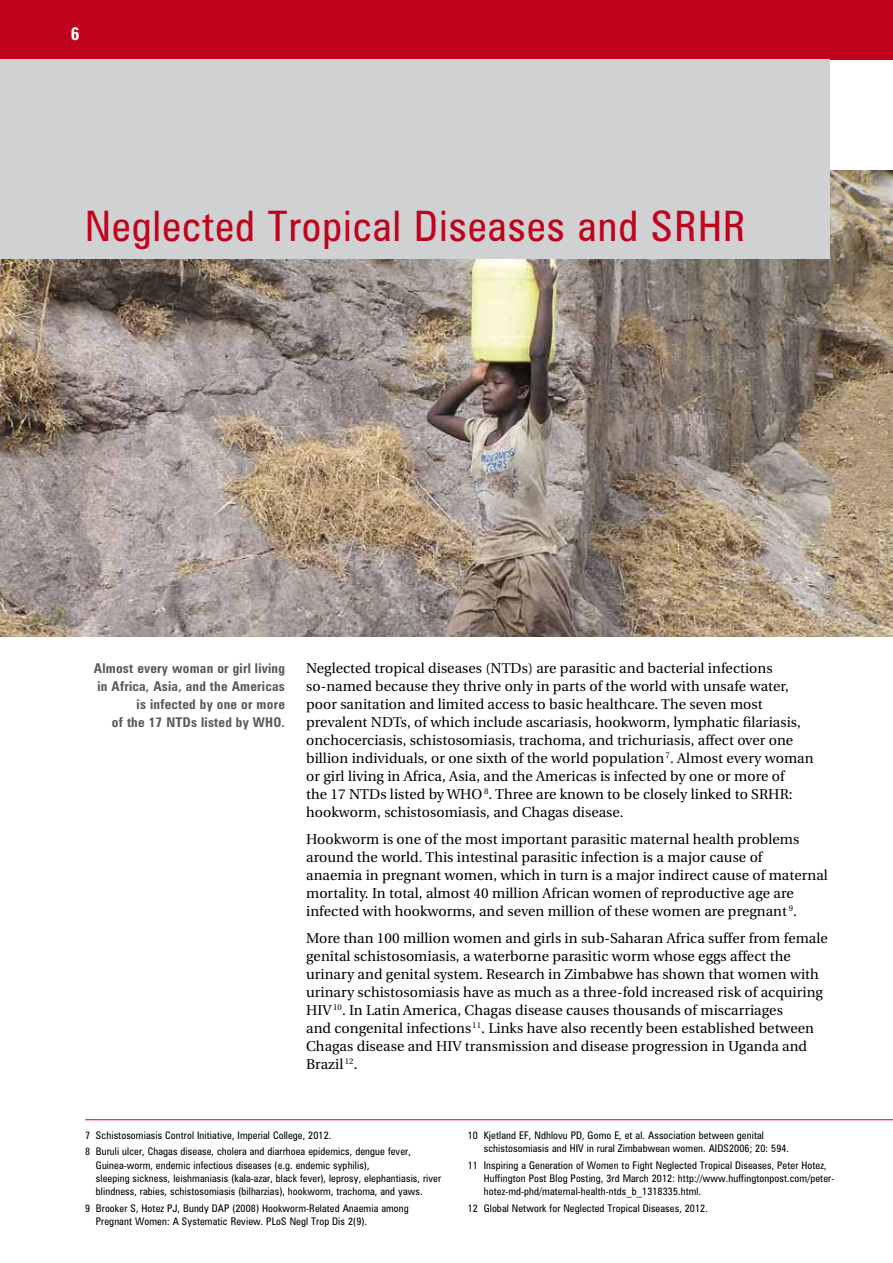
<style>
.page{position:relative;width:893px;height:1263px;background:#fff}
.page>*{position:absolute;margin:0;border:0;box-sizing:border-box;transform-origin:0 0}
.t1{font:condensed 42px "Zurich BT";letter-spacing:.025em;color:#c0031d}
.t2{font:700 condensed 18px "Zurich BT";color:#fff}
.t3{font:14.25px/18px "Utopia";letter-spacing:.005em;color:#000}
.t4{font:700 condensed 13.5px/18px "Zurich BT";letter-spacing:.015em;color:#58585a;text-align:right}
.t5{font:condensed 10.5px/13.2px "Zurich BT";letter-spacing:.01em;color:#000}
</style>
<div class="page">
<div style="left:0;top:0;width:893px;height:60px;background:#c0031d"></div>
<img style="left:0;top:170px;width:893px;height:467px">
<div style="left:0;top:60px;width:829px;height:199px;background:#d0d1d2"></div>
<hr style="left:85px;top:1119px;width:808px;height:1px;background:#c0031d">
<p class="t2" style="left:71px;top:22px;width:10px">6</p>
<h1 class="t1" style="left:85px;top:200px;width:662px">Neglected Tropical Diseases and SRHR</h1>
<p class="t4" style="left:94px;top:659px;width:192px">Almost every woman or girl living in Africa, Asia, and the Americas is infected by one or more<br>of the 17 NTDs listed by WHO.</p>
<p class="t3" style="left:306px;top:659px;width:509px">Neglected tropical diseases (NTDs) are parasitic and bacterial infections so-named because they thrive only in parts of the world with unsafe water, poor sanitation and limited access to basic healthcare. The seven most prevalent NDTs, of which include ascariasis, hookworm, lymphatic filariasis, onchocerciasis, schistosomiasis, trachoma, and trichuriasis, affect over one billion individuals, or one sixth of the world population<sup>7</sup>. Almost every woman or girl living in Africa, Asia, and the Americas is infected by one or more of<br>the 17 NTDs listed by WHO <sup>8</sup>. Three are known to be closely linked to SRHR: hookworm, schistosomiasis, and Chagas disease.</p>
<p class="t3" style="left:306px;top:830px;width:523px">Hookworm is one of the most important parasitic maternal health problems around the world. This intestinal parasitic infection is a major cause of<br>anaemia in pregnant women, which in turn is a major indirect cause of maternal mortality. In total, almost 40 million African women of reproductive age are infected with hookworms, and seven million of these women are pregnant <sup>9</sup>.</p>
<p class="t3" style="left:306px;top:929px;width:523px">More than 100 million women and girls in sub-Saharan Africa suffer from female genital schistosomiasis, a waterborne parasitic worm whose eggs affect the urinary and genital system. Research in Zimbabwe has shown that women with urinary schistosomiasis have as much as a three-fold increased risk of acquiring HIV <sup>10</sup>. In Latin America, Chagas disease causes thousands of miscarriages<br>and congenital infections<sup>11</sup>. Links have also recently been established between Chagas disease and HIV transmission and disease progression in Uganda and Brazil <sup>12</sup>.</p>
<p class="t5" style="left:85px;top:1127px;width:327px;line-height:16.6px">7 Schistosomiasis Control Initiative, Imperial College, 2012.<br>8 Buruli ulcer, Chagas disease, cholera and diarrhoea epidemics, dengue fever,</p>
<p class="t5" style="left:96px;top:1158px;width:347px">Guinea-worm, endemic infectious diseases (e.g. endemic syphilis),<br>sleeping sickness, leishmaniasis (kala-azar, black fever), leprosy, elephantiasis, river blindness, rabies, schistosomiasis (bilharzias), hookworm, trachoma, and yaws.</p>
<p class="t5" style="left:96px;top:1201px;width:314px;text-indent:-11px">9 Brooker S, Hotez PJ, Bundy DAP (2008) Hookworm-Related Anaemia among<br>Pregnant Women: A Systematic Review. PLoS Negl Trop Dis 2(9).</p>
<p class="t5" style="left:484px;top:1128px;width:307px;text-indent:-16px">10 Kjetland EF, Ndhlovu PD, Gomo E, et al. Association between genital schistosomiasis and HIV in rural Zimbabwean women. AIDS2006; 20: 594.</p>
<p class="t5" style="left:484px;top:1158px;width:352px;text-indent:-16px">11 Inspiring a Generation of Women to Fight Neglected Tropical Diseases, Peter Hotez,<br>Huffington Post Blog Posting, 3rd March 2012: http://www.huffingtonpost.com/peter&shy;hotez-md-phd/maternal-health-ntds_b_1318335.html.</p>
<p class="t5" style="left:468px;top:1201px;width:242px">12 Global Network for Neglected Tropical Diseases, 2012.</p>
</div>
